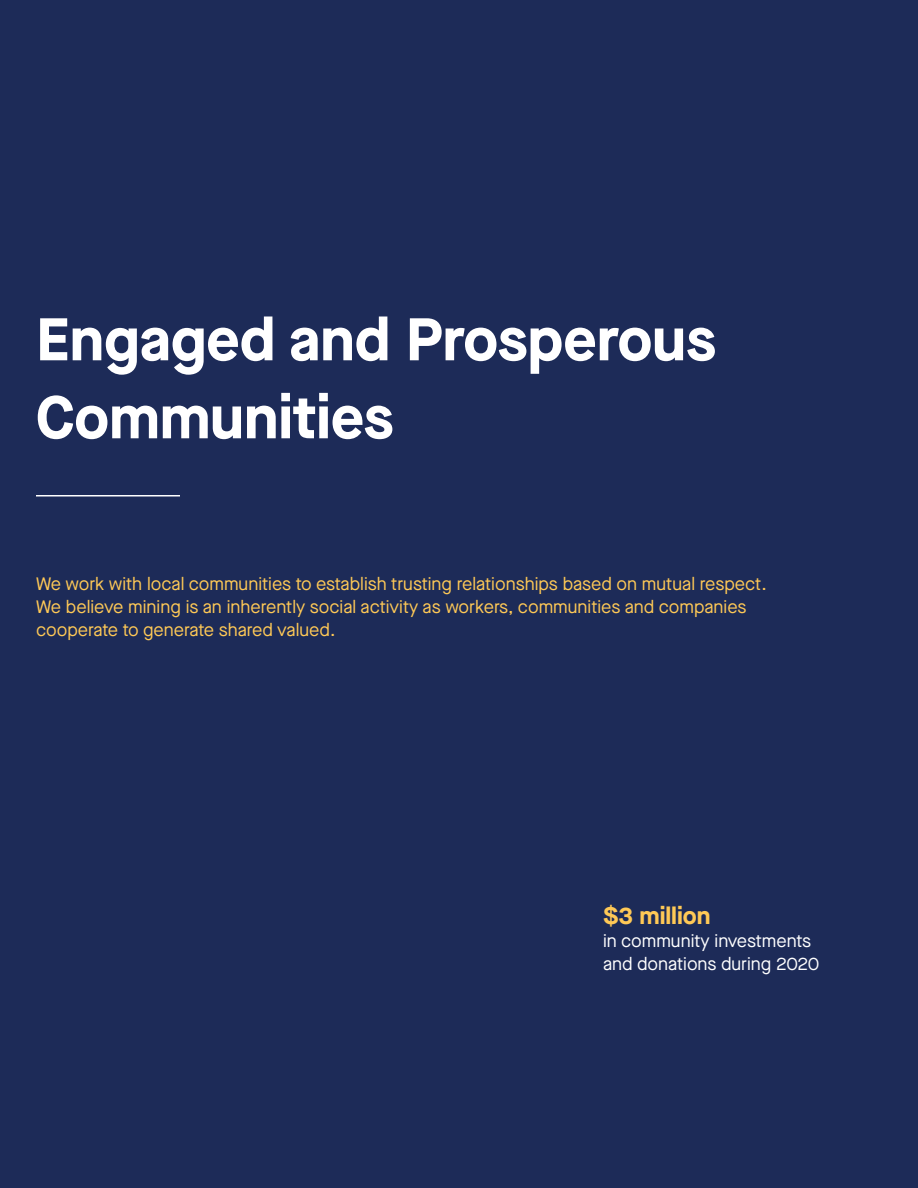
<style>
.page{position:relative;width:918px;height:1188px;background:#1d2b58}
.page>*{position:absolute;margin:0;border:0;box-sizing:border-box;transform-origin:0 0}
.t1{font:700 60px/78px "Maison Neue";color:#fff}
.t2{font:700 24px "Maison Neue";color:#ffc956}
.t3{font:18px/23.4px "Maison Neue";color:#ffc956}
.t4{font:18px/23.4px "Maison Neue";color:#fff}
</style>
<div class="page">
<hr style="left:36px;top:495px;width:144px;height:1px;background:#fff">
<h1 class="t1" style="left:36px;top:298px;width:682px">Engaged and Prosperous<br>Communities</h1>
<p class="t3" style="left:36px;top:571px;width:732px">We work with local communities to establish trusting relationships based on mutual respect.<br>We believe mining is an inherently social activity as workers, communities and companies cooperate to generate shared valued.</p>
<h2 class="t2" style="left:603px;top:898px;width:109px">$3 million</h2>
<p class="t4" style="left:603px;top:929px;width:218px">in community investments and donations during 2020</p>
</div>
